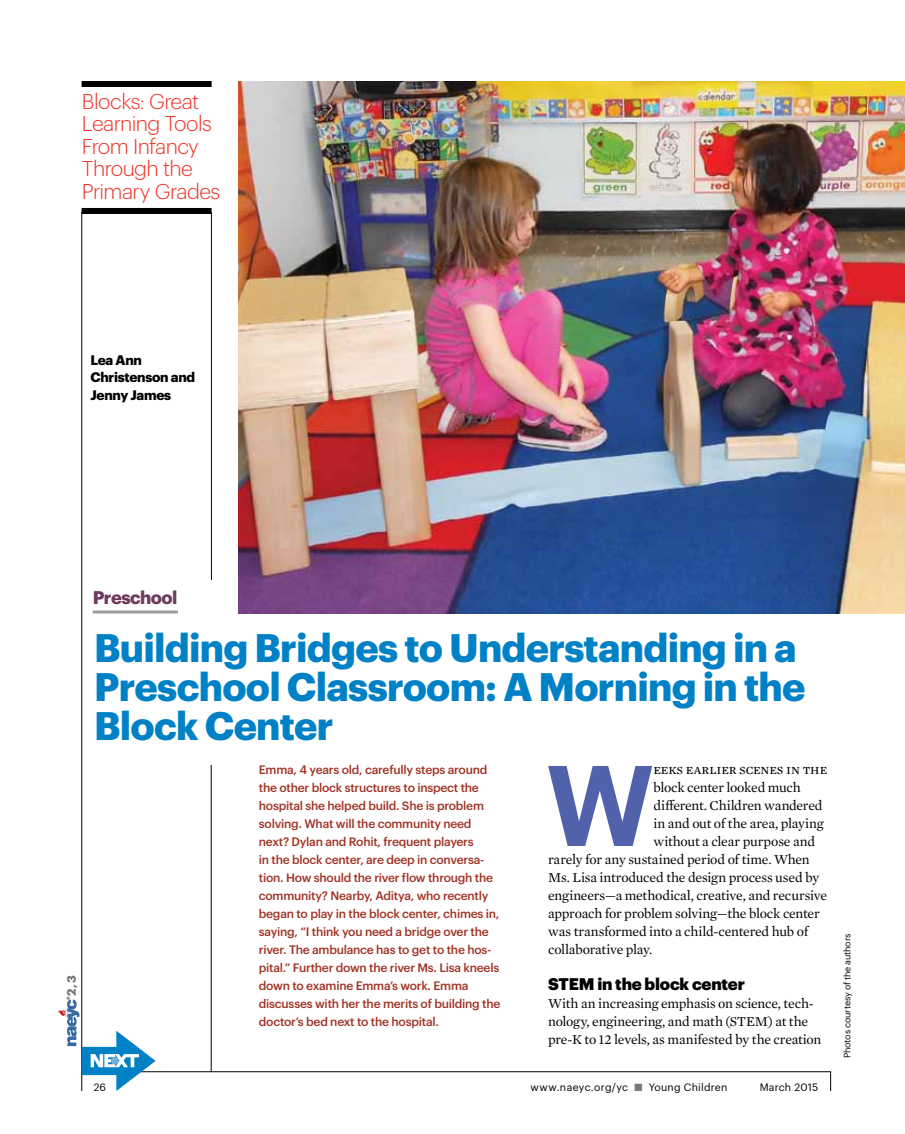
<style>
.page{position:relative;width:905px;height:1134px;background:#fff}
.page>*{position:absolute;margin:0;border:0;box-sizing:border-box;transform-origin:0 0}
.t1{font:600 111.9px "Graphik";color:#5261ac}
.t2{font:700 39px/39px "Graphik";letter-spacing:-.02em;color:#0081c6}
.t3{font:300 21px/22.5px "Graphik";letter-spacing:-.03em;color:#ee3124}
.t4{font:700 18px "Graphik";letter-spacing:-.03em;color:#6d3b5d}
.t5{font:900 16.5px "Graphik";letter-spacing:-.01em;color:#000}
.t6{font:14.25px "Mercury Text G1 Roman SC";letter-spacing:-.01em;color:#000}
.t7{font:13.8px/18px "Mercury Text G1";letter-spacing:-.015em;color:#000}
.t8{font:700 13.5px/18px "Graphik";letter-spacing:-.02em;color:#000}
.t9{font:500 12px/18px "Graphik";letter-spacing:-.02em;color:#a03223}
.t10{font:700 12px "Graphik";color:#77787b}
.t11{font:10.5px "Graphik";letter-spacing:.02em;color:#000}
.t12{font:9px "Graphik";letter-spacing:-.02em;color:#000}
.s1{color:#77787b}
</style>
<div class="page">
<img style="left:239px;top:81px;width:665px;height:532px">
<hr style="left:93px;top:610px;width:85px;height:3px;background:#9d9fa2">
<hr style="left:81px;top:81px;width:1px;height:1010px;background:#000">
<svg style="left:830px;top:1072px;width:1px;height:19px"></svg>
<hr style="left:82px;top:1071px;width:748px;height:1px;background:#000">
<hr style="left:211px;top:81px;width:1px;height:499px;background:#000">
<hr style="left:211px;top:765px;width:1px;height:307px;background:#000">
<div style="left:79px;top:81px;width:135px;height:130px;background:#fff"></div>
<div style="left:82px;top:208px;width:130px;height:6px;background:#000"></div>
<div style="left:82px;top:81px;width:130px;height:6px;background:#000"></div>
<svg style="left:57px;top:1000px;width:99px;height:91px"></svg>
<h3 class="t3" style="left:82px;top:88px;width:140px">Blocks: Great<br>Learning Tools<br>From Infancy<br>Through the<br>Primary Grades</h3>
<p class="t8" style="left:90px;top:349px;width:106px">Lea Ann<br>Christenson and<br>Jenny James</p>
<p class="t10" style="left:62px;top:1000px;width:27px;rotate:-90deg"><sup>®</sup>2, 3</p>
<h3 class="t4" style="left:93px;top:583px;width:86px">Preschool</h3>
<h2 class="t2" style="left:94px;top:625px;width:712px">Building Bridges to Understanding in a<br>Preschool Classroom: A Morning in the<br>Block Center</h2>
<p class="t9" style="left:259px;top:760px;width:243px">Emma, 4 years old, carefully steps around the other block structures to inspect the hospital she helped build. She is problem solving. What will the community need next? Dylan and Rohit, frequent players<br>in the block center, are deep in conversa&shy;tion. How should the river flow through the community? Nearby, Aditya, who recently began to play in the block center, chimes in, saying, “I think you need a bridge over the river. The ambulance has to get to the hos&shy;pital.” Further down the river Ms. Lisa kneels down to examine Emma’s work. Emma discusses with her the merits of building the doctor’s bed next to the hospital.</p>
<h1 class="t1" style="left:546px;top:720px;width:110px">W</h1>
<p class="t6" style="left:653px;top:760px;width:175px">eeks earlier scenes in the</p>
<p class="t7" style="left:653px;top:778px;width:149px">block center looked much</p>
<p class="t7" style="left:653px;top:796px;width:171px">different. Children wandered</p>
<p class="t7" style="left:653px;top:814px;width:172px">in and out of the area, playing</p>
<p class="t7" style="left:653px;top:832px;width:163px">without a clear purpose and</p>
<p class="t7" style="left:548px;top:850px;width:263px">rarely for any sustained period of time. When</p>
<p class="t7" style="left:548px;top:868px;width:273px">Ms. Lisa introduced the design process used by</p>
<p class="t7" style="left:548px;top:886px;width:280px">engineers—a methodical, creative, and recursive</p>
<p class="t7" style="left:548px;top:904px;width:273px">approach for problem solving—the block center</p>
<p class="t7" style="left:548px;top:922px;width:262px">was transformed into a child-centered hub of</p>
<p class="t7" style="left:548px;top:940px;width:106px">collaborative play.</p>
<h3 class="t5" style="left:548px;top:971px;width:198px">STEM in the block center</h3>
<p class="t7" style="left:548px;top:994px;width:275px">With an increasing emphasis on science, tech&shy;nology, engineering, and math (STEM) at the pre-K to 12 levels, as manifested by the creation</p>
<p class="t11" style="left:94px;top:1079px;width:14px">26</p>
<p class="t11" style="left:530px;top:1079px;width:198px">www.naeyc.org/yc <span class="s1">■</span> Young Children</p>
<p class="t11" style="left:759px;top:1079px;width:60px">March 2015</p>
<p class="t12" style="left:840px;top:1058px;width:126px;rotate:-90deg">Photos courtesy of the authors</p>
</div>
